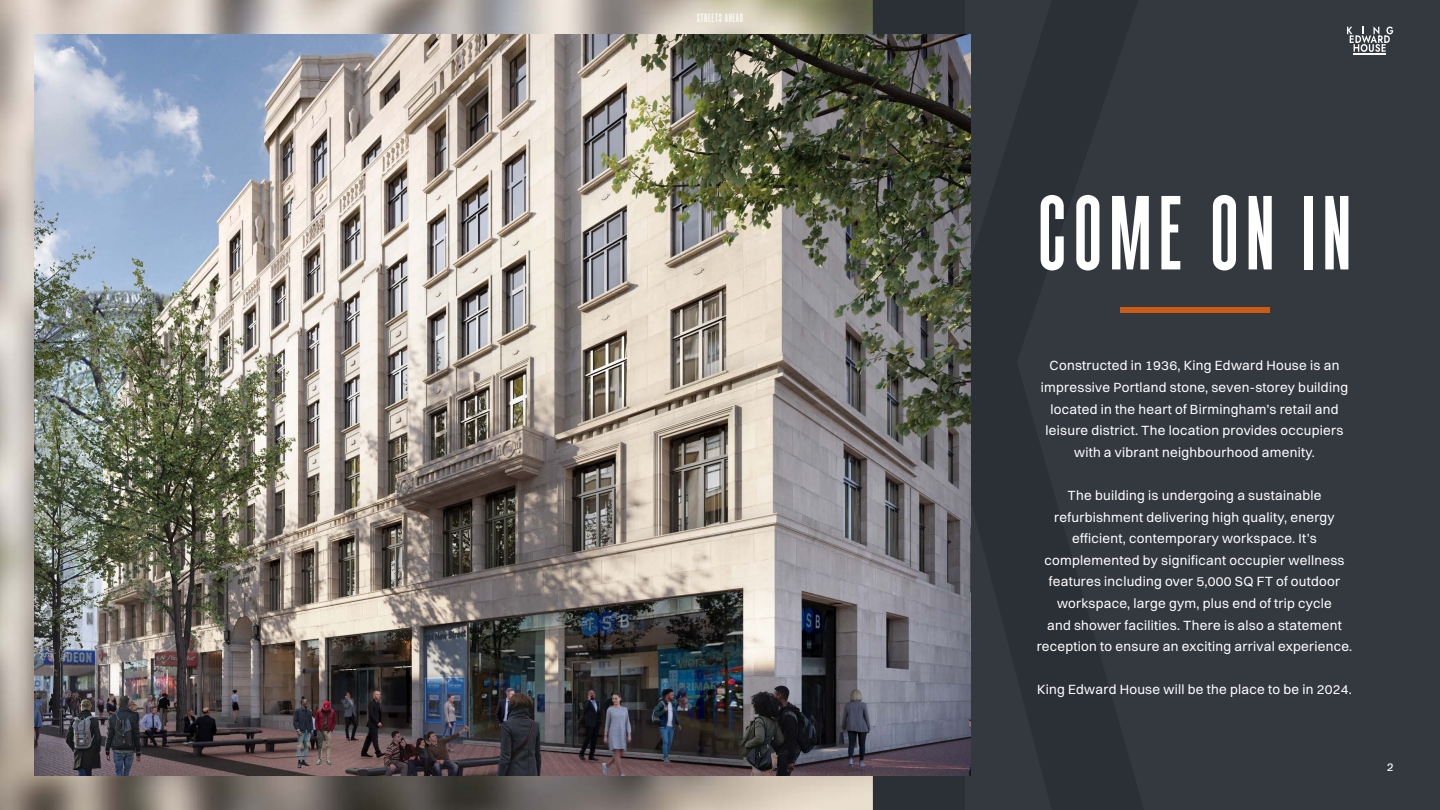
<style>
.page{position:relative;width:1440px;height:810px;background:#fff}
.page>*{position:absolute;margin:0;border:0;box-sizing:border-box;transform-origin:0 0}
.t1{font:500 105px "AH Super Duper";letter-spacing:.04em;color:#fff}
.t2{font:13.5px/21.6px "Switzer";letter-spacing:.02em;color:#fff;text-align:center}
.t3{font:12px "AH Super Duper";letter-spacing:.04em;color:#fff}
.t4{font:500 10.5px "Fivo Sans Modern";color:#fff}
</style>
<div class="page">
<div style="left:872px;top:0;width:567px;height:810px;background:#343940"></div>
<img style="left:0;top:0;width:872px;height:810px">
<div style="left:1119px;top:307px;width:149px;height:5px;background:#cb5a16"></div>
<img style="left:34px;top:34px;width:937px;height:742px">
<svg style="left:1347px;top:26px;width:46px;height:26px"></svg>
<hr style="left:1353px;top:53px;width:32px;height:2px;background:#fff">
<p class="t3" style="left:696px;top:13px;width:48px">STREETS AHEAD</p>
<h1 class="t1" style="left:1036px;top:185px;width:318px">COME ON IN</h1>
<p class="t2" style="left:1040px;top:355px;width:309px">Constructed in 1936, King Edward House is an impressive Portland stone, seven-storey building located in the heart of Birmingham’s retail and leisure district. The location provides occupiers with a vibrant neighbourhood amenity.</p>
<p class="t2" style="left:1036px;top:484px;width:317px">The building is undergoing a sustainable refurbishment delivering high quality, energy efficient, contemporary workspace. It’s complemented by significant occupier wellness features including over 5,000 SQ FT of outdoor workspace, large gym, plus end of trip cycle<br>and shower facilities. There is also a statement reception to ensure an exciting arrival experience.</p>
<p class="t2" style="left:1037px;top:679px;width:316px">King Edward House will be the place to be in 2024.</p>
<p class="t4" style="left:1386px;top:761px;width:8px">2</p>
</div>
